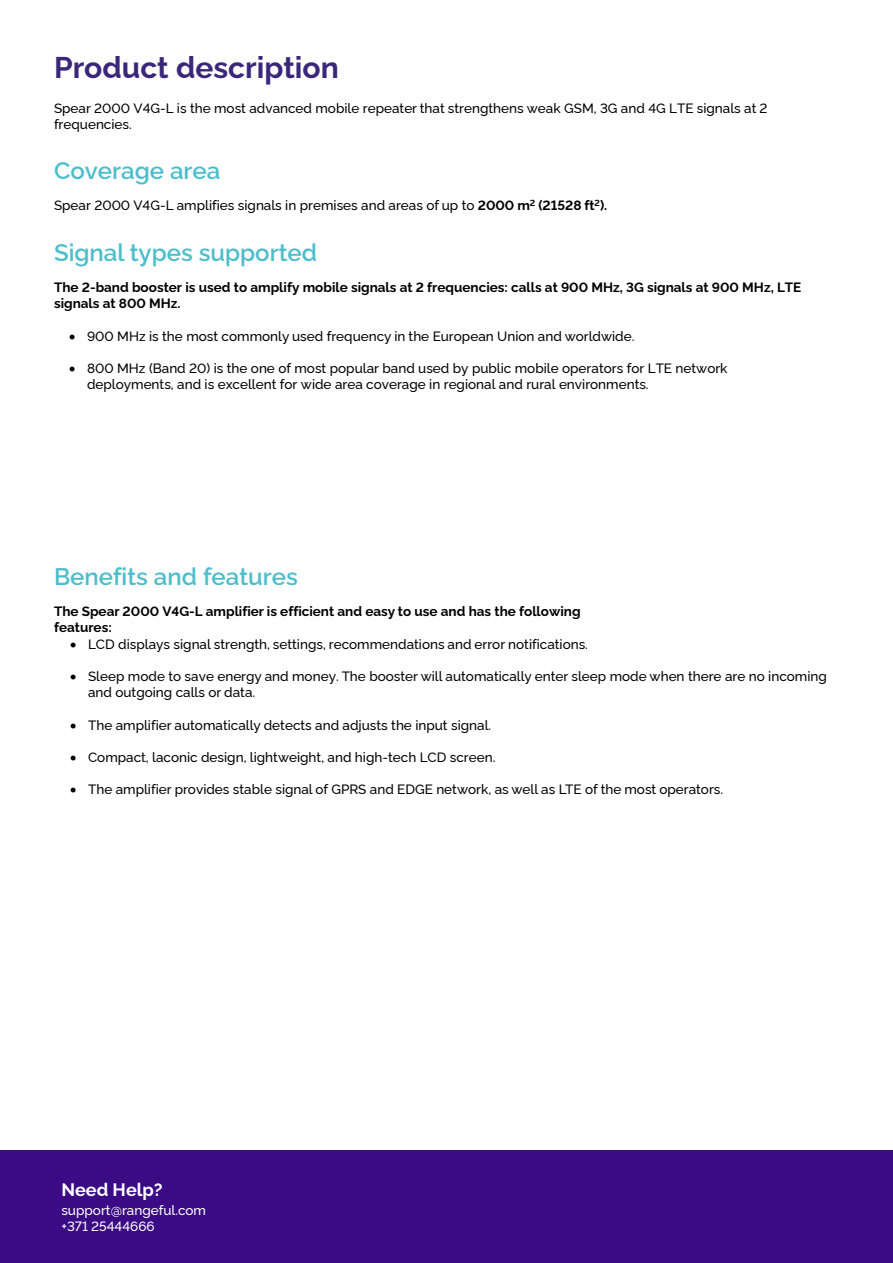
<style>
.page{position:relative;width:893px;height:1263px;background:#fff}
.page>*{position:absolute;margin:0;border:0;box-sizing:border-box;transform-origin:0 0}
.t1{font:700 30px "Rawline";color:#3a277a}
.t2{font:600 24px "Rawline";color:#4dbdca}
.t3{font:700 18px "Rawline";color:#fff}
.t4{font:500 13.5px/16.2px "Rawline";color:#000}
.t5{font:700 13.5px/16.2px "Rawline";color:#000}
.t6{font:500 13.5px/16.2px "Rawline";color:#fff}
.s1{font-weight:700}
</style>
<div class="page">
<div style="left:0;top:1150px;width:893px;height:113px;background:#3a0b84"></div>
<h1 class="t1" style="left:54px;top:56px;width:286px">Product description</h1>
<p class="t4" style="left:54px;top:99px;width:715px">Spear 2000 V4G-L is the most advanced mobile repeater that strengthens weak GSM, 3G and 4G LTE signals at 2 frequencies.</p>
<h2 class="t2" style="left:54px;top:152px;width:168px">Coverage area</h2>
<p class="t4" style="left:54px;top:196px;width:555px">Spear 2000 V4G-L amplifies signals in premises and areas of up to <span class="s1">2000 m</span><sup>2</sup> <span class="s1">(21528 ft</span><sup>2</sup><span class="s1">).</span></p>
<h2 class="t2" style="left:54px;top:234px;width:265px">Signal types supported</h2>
<p class="t5" style="left:54px;top:278px;width:749px">The 2-band booster is used to amplify mobile signals at 2 frequencies: calls at 900 MHz, 3G signals at 900 MHz, LTE signals at 800 MHz.</p>
<p class="t4" style="left:69px;top:329px;width:567px">• 900 MHz is the most commonly used frequency in the European Union and worldwide.</p>
<p class="t4" style="left:87px;top:359px;width:642px;text-indent:-18px">• 800 MHz (Band 20) is the one of most popular band used by public mobile operators for LTE network deployments, and is excellent for wide area coverage in regional and rural environments.</p>
<h2 class="t2" style="left:54px;top:558px;width:245px">Benefits and features</h2>
<p class="t5" style="left:54px;top:602px;width:528px">The Spear 2000 V4G-L amplifier is efficient and easy to use and has the following features:</p>
<p class="t4" style="left:70px;top:636px;width:519px">• LCD displays signal strength, settings, recommendations and error notifications.</p>
<p class="t4" style="left:88px;top:669px;width:740px;text-indent:-18px">• Sleep mode to save energy and money. The booster will automatically enter sleep mode when there are no incoming and outgoing calls or data.</p>
<p class="t4" style="left:70px;top:715px;width:423px">• The amplifier automatically detects and adjusts the input signal.</p>
<p class="t4" style="left:70px;top:750px;width:427px">• Compact, laconic design, lightweight, and high-tech LCD screen.</p>
<p class="t4" style="left:70px;top:780px;width:655px">• The amplifier provides stable signal of GPRS and EDGE network, as well as LTE of the most operators.</p>
<h3 class="t3" style="left:61px;top:1182px;width:103px">Need Help?</h3>
<p class="t6" style="left:61px;top:1203px;width:146px">support@rangeful.com +371 25444666</p>
</div>
